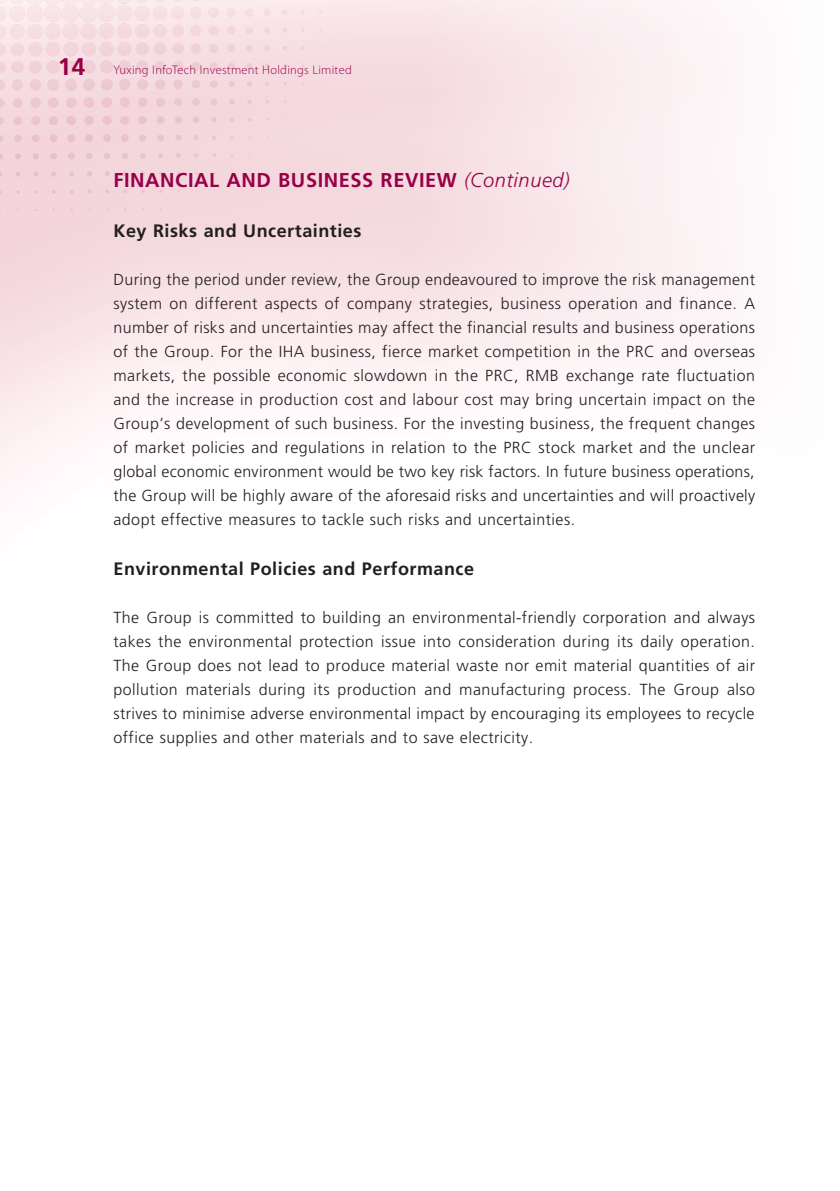
<style>
.page{position:relative;width:840px;height:1191px;background:#fff}
.page>*{position:absolute;margin:0;border:0;box-sizing:border-box;transform-origin:0 0}
.t1{font:700 20px "Frutiger LT Std";letter-spacing:.03em;color:#980047}
.t2{font:700 18px "Frutiger LT Std";letter-spacing:.03em;color:#231f20}
.t3{font:300 16px/24px "Frutiger LT Std";letter-spacing:.03em;color:#231f20;text-align:justify}
.t4{font:300 12.4px "Myriad Pro";letter-spacing:.02em;color:#980047}
.s1{font-family:"Frutiger LT Std";font-weight:700;font-size:24px}
.s2{font-weight:300;font-style:italic}
</style>
<div class="page">
<svg style="left:141px;top:190px;width:4px;height:3px"></svg>
<svg style="left:123px;top:190px;width:4px;height:3px"></svg>
<svg style="left:105px;top:190px;width:4px;height:4px"></svg>
<svg style="left:87px;top:189px;width:4px;height:5px"></svg>
<svg style="left:69px;top:190px;width:5px;height:4px"></svg>
<svg style="left:52px;top:190px;width:4px;height:4px"></svg>
<svg style="left:34px;top:190px;width:4px;height:4px"></svg>
<svg style="left:16px;top:190px;width:4px;height:4px"></svg>
<svg style="left:176px;top:172px;width:4px;height:3px"></svg>
<svg style="left:158px;top:171px;width:5px;height:5px"></svg>
<svg style="left:140px;top:171px;width:5px;height:5px"></svg>
<svg style="left:122px;top:171px;width:5px;height:5px"></svg>
<svg style="left:104px;top:171px;width:6px;height:5px"></svg>
<svg style="left:86px;top:171px;width:6px;height:6px"></svg>
<svg style="left:69px;top:171px;width:5px;height:6px"></svg>
<svg style="left:51px;top:171px;width:5px;height:6px"></svg>
<svg style="left:33px;top:171px;width:5px;height:5px"></svg>
<svg style="left:16px;top:172px;width:5px;height:5px"></svg>
<svg style="left:0;top:172px;width:3px;height:4px"></svg>
<svg style="left:212px;top:154px;width:4px;height:3px"></svg>
<svg style="left:194px;top:153px;width:4px;height:5px"></svg>
<svg style="left:176px;top:153px;width:5px;height:5px"></svg>
<svg style="left:158px;top:153px;width:5px;height:5px"></svg>
<svg style="left:140px;top:153px;width:6px;height:6px"></svg>
<svg style="left:122px;top:153px;width:6px;height:6px"></svg>
<svg style="left:104px;top:153px;width:6px;height:6px"></svg>
<svg style="left:86px;top:153px;width:7px;height:6px"></svg>
<svg style="left:68px;top:152px;width:7px;height:8px"></svg>
<svg style="left:50px;top:153px;width:7px;height:6px"></svg>
<svg style="left:32px;top:153px;width:7px;height:6px"></svg>
<svg style="left:15px;top:153px;width:6px;height:6px"></svg>
<svg style="left:0;top:154px;width:3px;height:5px"></svg>
<svg style="left:230px;top:135px;width:4px;height:4px"></svg>
<svg style="left:212px;top:135px;width:4px;height:5px"></svg>
<svg style="left:193px;top:135px;width:6px;height:5px"></svg>
<svg style="left:175px;top:135px;width:6px;height:6px"></svg>
<svg style="left:157px;top:135px;width:7px;height:6px"></svg>
<svg style="left:139px;top:134px;width:7px;height:7px"></svg>
<svg style="left:121px;top:134px;width:8px;height:8px"></svg>
<svg style="left:103px;top:134px;width:8px;height:8px"></svg>
<svg style="left:85px;top:134px;width:8px;height:8px"></svg>
<svg style="left:67px;top:134px;width:8px;height:8px"></svg>
<svg style="left:50px;top:134px;width:8px;height:8px"></svg>
<svg style="left:32px;top:135px;width:8px;height:7px"></svg>
<svg style="left:14px;top:135px;width:8px;height:7px"></svg>
<svg style="left:0;top:135px;width:4px;height:7px"></svg>
<svg style="left:247px;top:118px;width:4px;height:3px"></svg>
<svg style="left:229px;top:117px;width:5px;height:5px"></svg>
<svg style="left:211px;top:117px;width:6px;height:5px"></svg>
<svg style="left:193px;top:116px;width:6px;height:7px"></svg>
<svg style="left:175px;top:116px;width:7px;height:7px"></svg>
<svg style="left:156px;top:116px;width:8px;height:8px"></svg>
<svg style="left:138px;top:116px;width:9px;height:8px"></svg>
<svg style="left:120px;top:116px;width:9px;height:9px"></svg>
<svg style="left:102px;top:116px;width:10px;height:9px"></svg>
<svg style="left:84px;top:116px;width:10px;height:9px"></svg>
<svg style="left:66px;top:116px;width:10px;height:9px"></svg>
<svg style="left:49px;top:116px;width:9px;height:9px"></svg>
<svg style="left:31px;top:116px;width:9px;height:9px"></svg>
<svg style="left:13px;top:116px;width:9px;height:9px"></svg>
<svg style="left:0;top:117px;width:4px;height:8px"></svg>
<svg style="left:265px;top:100px;width:4px;height:3px"></svg>
<svg style="left:247px;top:99px;width:5px;height:5px"></svg>
<svg style="left:229px;top:99px;width:5px;height:6px"></svg>
<svg style="left:210px;top:99px;width:7px;height:6px"></svg>
<svg style="left:192px;top:98px;width:8px;height:8px"></svg>
<svg style="left:174px;top:98px;width:8px;height:8px"></svg>
<svg style="left:156px;top:98px;width:9px;height:9px"></svg>
<svg style="left:138px;top:97px;width:9px;height:10px"></svg>
<svg style="left:119px;top:97px;width:11px;height:11px"></svg>
<svg style="left:101px;top:97px;width:11px;height:11px"></svg>
<svg style="left:83px;top:97px;width:11px;height:11px"></svg>
<svg style="left:66px;top:97px;width:11px;height:11px"></svg>
<svg style="left:48px;top:97px;width:11px;height:11px"></svg>
<svg style="left:30px;top:98px;width:11px;height:10px"></svg>
<svg style="left:13px;top:98px;width:10px;height:10px"></svg>
<svg style="left:0;top:98px;width:5px;height:10px"></svg>
<svg style="left:265px;top:82px;width:4px;height:4px"></svg>
<svg style="left:247px;top:81px;width:5px;height:5px"></svg>
<svg style="left:228px;top:81px;width:7px;height:6px"></svg>
<svg style="left:210px;top:80px;width:7px;height:8px"></svg>
<svg style="left:192px;top:80px;width:8px;height:8px"></svg>
<svg style="left:173px;top:79px;width:10px;height:10px"></svg>
<svg style="left:155px;top:79px;width:10px;height:10px"></svg>
<svg style="left:137px;top:79px;width:11px;height:11px"></svg>
<svg style="left:119px;top:79px;width:11px;height:11px"></svg>
<svg style="left:101px;top:79px;width:12px;height:11px"></svg>
<svg style="left:83px;top:79px;width:12px;height:12px"></svg>
<svg style="left:65px;top:79px;width:12px;height:12px"></svg>
<svg style="left:47px;top:79px;width:12px;height:12px"></svg>
<svg style="left:30px;top:79px;width:11px;height:12px"></svg>
<svg style="left:12px;top:79px;width:11px;height:12px"></svg>
<svg style="left:0;top:80px;width:5px;height:10px"></svg>
<svg style="left:283px;top:64px;width:4px;height:4px"></svg>
<svg style="left:264px;top:64px;width:6px;height:4px"></svg>
<svg style="left:246px;top:63px;width:6px;height:6px"></svg>
<svg style="left:228px;top:63px;width:7px;height:7px"></svg>
<svg style="left:209px;top:62px;width:9px;height:9px"></svg>
<svg style="left:191px;top:62px;width:10px;height:9px"></svg>
<svg style="left:173px;top:61px;width:10px;height:11px"></svg>
<svg style="left:154px;top:61px;width:12px;height:11px"></svg>
<svg style="left:100px;top:60px;width:48px;height:13px"></svg>
<img style="left:82px;top:60px;width:14px;height:14px">
<img style="left:64px;top:60px;width:14px;height:14px">
<img style="left:46px;top:60px;width:14px;height:14px">
<svg style="left:301px;top:46px;width:3px;height:4px"></svg>
<svg style="left:283px;top:46px;width:4px;height:4px"></svg>
<svg style="left:264px;top:45px;width:6px;height:6px"></svg>
<svg style="left:245px;top:45px;width:7px;height:7px"></svg>
<svg style="left:227px;top:44px;width:9px;height:8px"></svg>
<svg style="left:209px;top:44px;width:9px;height:9px"></svg>
<svg style="left:190px;top:43px;width:11px;height:10px"></svg>
<svg style="left:172px;top:43px;width:12px;height:11px"></svg>
<svg style="left:154px;top:42px;width:12px;height:13px"></svg>
<img style="left:135px;top:42px;width:14px;height:13px">
<img style="left:117px;top:42px;width:14px;height:14px">
<img style="left:99px;top:42px;width:15px;height:14px;border-radius:7px">
<img style="left:81px;top:42px;width:15px;height:14px">
<img style="left:63px;top:42px;width:15px;height:14px">
<img style="left:46px;top:42px;width:14px;height:14px">
<svg style="left:282px;top:28px;width:5px;height:5px"></svg>
<svg style="left:264px;top:27px;width:6px;height:6px"></svg>
<svg style="left:245px;top:27px;width:7px;height:7px"></svg>
<svg style="left:227px;top:26px;width:8px;height:9px"></svg>
<svg style="left:208px;top:26px;width:10px;height:9px"></svg>
<svg style="left:190px;top:25px;width:11px;height:11px"></svg>
<svg style="left:172px;top:25px;width:12px;height:12px"></svg>
<img style="left:153px;top:24px;width:14px;height:13px;border-radius:7px">
<img style="left:135px;top:24px;width:14px;height:14px">
<img style="left:116px;top:23px;width:16px;height:15px">
<img style="left:97px;top:23px;width:17px;height:16px">
<img style="left:63px;top:23px;width:34px;height:16px">
<img style="left:45px;top:23px;width:16px;height:16px">
<img style="left:27px;top:24px;width:16px;height:15px">
<img style="left:10px;top:24px;width:15px;height:1px">
<svg style="left:0;top:25px;width:42px;height:48px;background:#f5dde3"></svg>
<svg style="left:300px;top:10px;width:4px;height:4px"></svg>
<svg style="left:282px;top:10px;width:5px;height:5px"></svg>
<svg style="left:263px;top:9px;width:7px;height:7px"></svg>
<svg style="left:245px;top:9px;width:8px;height:8px"></svg>
<svg style="left:226px;top:8px;width:9px;height:9px"></svg>
<svg style="left:208px;top:8px;width:10px;height:10px"></svg>
<img style="left:153px;top:6px;width:14px;height:14px">
<img style="left:134px;top:6px;width:15px;height:15px">
<img style="left:115px;top:5px;width:17px;height:17px">
<img style="left:27px;top:5px;width:88px;height:17px">
<img style="left:9px;top:6px;width:16px;height:16px">
<img style="left:0;top:7px;width:7px;height:14px">
<svg style="left:171px;top:0;width:30px;height:19px"></svg>
<img style="left:152px;top:0;width:15px;height:3px">
<img style="left:133px;top:0;width:17px;height:5px">
<img style="left:9px;top:0;width:124px;height:5px">
<svg style="left:0;top:0;width:7px;height:4px"></svg>
<p class="t4" style="left:58px;top:63px;width:295px"><span class="s1">14</span> Yuxing InfoTech Investment Holdings Limited</p>
<p class="t1" style="left:113px;top:168px;width:457px">FINANCIAL AND BUSINESS REVIEW <span class="s2">(Continued)</span></p>
<p class="t2" style="left:113px;top:220px;width:249px">Key Risks and Uncertainties</p>
<p class="t3" style="left:113px;top:267px;width:643px">During the period under review, the Group endeavoured to improve the risk management system on different aspects of company strategies, business operation and finance. A number of risks and uncertainties may affect the financial results and business operations of the Group. For the IHA business, fierce market competition in the PRC and overseas markets, the possible economic slowdown in the PRC, RMB exchange rate fluctuation and the increase in production cost and labour cost may bring uncertain impact on the Group’s development of such business. For the investing business, the frequent changes of market policies and regulations in relation to the PRC stock market and the unclear global economic environment would be two key risk factors. In future business operations, the Group will be highly aware of the aforesaid risks and uncertainties and will proactively adopt effective measures to tackle such risks and uncertainties.</p>
<p class="t2" style="left:113px;top:558px;width:362px">Environmental Policies and Performance</p>
<p class="t3" style="left:113px;top:605px;width:642px">The Group is committed to building an environmental-friendly corporation and always takes the environmental protection issue into consideration during its daily operation.<br>The Group does not lead to produce material waste nor emit material quantities of air pollution materials during its production and manufacturing process. The Group also strives to minimise adverse environmental impact by encouraging its employees to recycle office supplies and other materials and to save electricity.</p>
</div>
